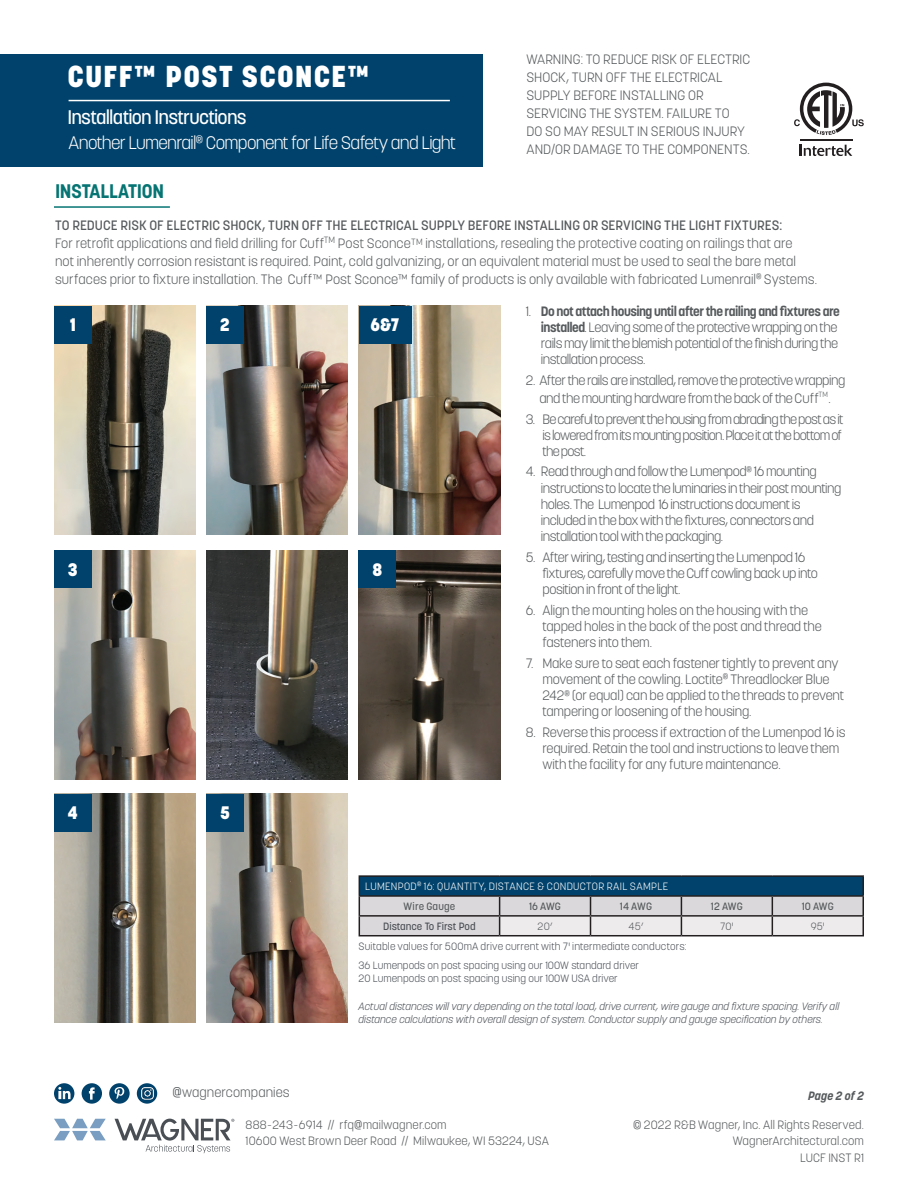
<style>
.page{position:relative;width:918px;height:1188px;background:#fff}
.page>*{position:absolute;margin:0;border:0;box-sizing:border-box;transform-origin:0 0}
.BACK_TITLE{font:800 30px "Korolev";letter-spacing:.04em;color:#fff}
.BACK_TITLE-2{font:500 19.5px "Korolev";letter-spacing:-.04em;color:#fff}
.t1{font:700 19.5px "Korolev";letter-spacing:-.015em;color:#057472}
.BACK_TITLE-3{font:300 18px "Korolev";letter-spacing:-.04em;color:#fff}
.t2{font:800 18px "Korolev";color:#fff}
.Numbered{font:300 13.5px/16.2px "Korolev";letter-spacing:-.015em;color:#565a5c}
.Numbered-2{font:300 13.5px/16.2px "Korolev";letter-spacing:-.035em;color:#565a5c}
.Numbered-3{font:300 13.5px/18px "Korolev";letter-spacing:.005em;color:#565a5c}
.t3{font:300 12px/16.4px "Korolev";letter-spacing:.01em;color:#565a5c}
.t4{font:italic 700 12px "Korolev";color:#565a5c}
.t5{font:italic 300 10.5px/12.6px "Korolev";color:#4a4f55}
.t6{font:300 10.5px "Korolev";color:#4a4f55}
.t7{font:300 10.5px "Korolev";letter-spacing:.03em;color:#fff}
.t8{font:500 10.5px "Korolev";letter-spacing:.01em;color:#565a5c}
.t9{font:500 10.5px "Korolev";color:#4a4f55}
.t10{font:300 10.5px "Korolev";letter-spacing:.015em;color:#565a5c}
.s1{font-weight:500}
.s2{font-weight:700}
</style>
<div class="page">
<svg style="left:82px;top:1083px;width:20px;height:21px"></svg>
<svg style="left:54px;top:1083px;width:20px;height:21px"></svg>
<svg style="left:109px;top:1083px;width:21px;height:21px"></svg>
<svg style="left:54px;top:1119px;width:52px;height:21px"></svg>
<svg style="left:115px;top:1119px;width:119px;height:34px"></svg>
<img style="left:137px;top:1083px;width:28px;height:47px">
<hr style="left:54px;top:206px;width:116px;height:2px;background:#057472">
<hr style="left:359px;top:875px;width:141px;height:2px;background:#231f20">
<hr style="left:500px;top:875px;width:91px;height:2px;background:#231f20">
<hr style="left:591px;top:875px;width:90px;height:2px;background:#231f20">
<hr style="left:681px;top:875px;width:91px;height:2px;background:#231f20">
<hr style="left:772px;top:875px;width:92px;height:2px;background:#231f20">
<svg style="left:359px;top:877px;width:505px;height:58px;background:#8ea1af"></svg>
<hr style="left:359px;top:935px;width:141px;height:1px;background:#231f20">
<hr style="left:500px;top:935px;width:91px;height:1px;background:#231f20">
<hr style="left:591px;top:935px;width:90px;height:1px;background:#231f20">
<hr style="left:681px;top:935px;width:91px;height:1px;background:#231f20">
<hr style="left:772px;top:935px;width:92px;height:1px;background:#231f20">
<img style="left:54px;top:306px;width:141px;height:229px">
<img style="left:54px;top:550px;width:141px;height:229px">
<img style="left:54px;top:794px;width:141px;height:229px">
<img style="left:206px;top:306px;width:142px;height:229px">
<img style="left:206px;top:550px;width:142px;height:229px">
<img style="left:206px;top:794px;width:142px;height:229px">
<img style="left:359px;top:306px;width:141px;height:229px">
<img style="left:359px;top:550px;width:141px;height:229px">
<div style="left:54px;top:306px;width:38px;height:37px;background:#00426b"></div>
<div style="left:54px;top:550px;width:38px;height:38px;background:#00426b"></div>
<div style="left:54px;top:794px;width:38px;height:37px;background:#00426b"></div>
<div style="left:206px;top:794px;width:38px;height:37px;background:#00426b"></div>
<div style="left:206px;top:306px;width:38px;height:37px;background:#00426b"></div>
<div style="left:359px;top:306px;width:52px;height:37px;background:#00426b"></div>
<div style="left:359px;top:550px;width:37px;height:38px;background:#00426b"></div>
<div style="left:0;top:54px;width:482px;height:112px;background:#00426b"></div>
<hr style="left:69px;top:100px;width:381px;height:1px;background:#fff">
<svg style="left:800px;top:145px;width:52px;height:11px"></svg>
<hr style="left:800px;top:139px;width:52px;height:1px;background:#231f20">
<svg style="left:794px;top:83px;width:70px;height:52px"></svg>
<p class="BACK_TITLE" style="left:68px;top:58px;width:303px">CUFF™ POST SCONCE™</p>
<p class="Numbered" style="left:526px;top:50px;width:225px;line-height:18px">WARNING: TO REDUCE RISK OF ELECTRIC<br>SHOCK, TURN OFF THE ELECTRICAL<br>SUPPLY BEFORE INSTALLING OR<br>SERVICING THE SYSTEM. FAILURE TO<br>DO SO MAY RESULT IN SERIOUS INJURY<br>AND/OR DAMAGE TO THE COMPONENTS.</p>
<p class="BACK_TITLE" style="left:55px;top:57px;width:391px">INSTALLATION INSTRUCTIONS</p>
<p class="BACK_TITLE-2" style="left:68px;top:105px;width:181px">Installation Instructions</p>
<p class="BACK_TITLE-3" style="left:69px;top:131px;width:389px">Another Lumenrail<sup>®</sup> Component for Life Safety and Light</p>
<p class="BACK_TITLE-2" style="left:54px;top:105px;width:161px">Cuff™ Post Sconce™</p>
<p class="BACK_TITLE-3" style="left:55px;top:139px;width:389px">Another Lumenrail<sup>®</sup> Component for Life Safety and Light</p>
<p class="t1" style="left:55px;top:179px;width:111px">INSTALLATION</p>
<p class="Numbered-3" style="left:55px;top:216px;width:763px"><span class="s1">TO REDUCE RISK OF ELECTRIC SHOCK, TURN OFF THE ELECTRICAL SUPPLY BEFORE INSTALLING OR SERVICING THE LIGHT FIXTURES:<br></span>For retrofit applications and field drilling for Cuff<sup>TM</sup> Post Sconce<sup>TM</sup> installations, resealing the protective coating on railings that are<br>not inherently corrosion resistant is required. Paint, cold galvanizing, or an equivalent material must be used to seal the bare metal surfaces prior to fixture installation. The Cuff™ Post Sconce™ family of products is only available with fabricated Lumenrail<sup>®</sup> Systems.</p>
<p class="t2" style="left:70px;top:314px;width:8px">1</p>
<p class="t2" style="left:68px;top:558px;width:11px">3</p>
<p class="t2" style="left:220px;top:314px;width:11px">2</p>
<p class="t2" style="left:371px;top:314px;width:30px">6&amp;7</p>
<p class="t2" style="left:373px;top:558px;width:11px">8</p>
<p class="t2" style="left:68px;top:802px;width:11px">4</p>
<p class="t2" style="left:220px;top:802px;width:11px">5</p>
<p class="Numbered-2" style="left:541px;top:303px;width:300px;text-indent:-15px">1. <span class="s2">Do not attach housing until after the railing and fixtures are installed</span>. Leaving some of the protective wrapping on the rails may limit the blemish potential of the finish during the installation process.</p>
<p class="Numbered-2" style="left:526px;top:371px;width:321px;line-height:18px;text-align:center">2. After the rails are installed, remove the protective wrapping and the mounting hardware from the back of the Cuff<sup>TM</sup>.</p>
<p class="Numbered" style="left:542px;top:411px;width:303px;text-align:justify;text-indent:-16px">3. Be careful to prevent the housing from abrading the post as it is lowered from its mounting position. Place it at the bottom of the post.</p>
<p class="Numbered-2" style="left:541px;top:464px;width:302px;text-indent:-15px">4. Read through and follow the Lumenpod<sup>®</sup> 16 mounting instructions to locate the luminaries in their post mounting holes. The Lumenpod 16 instructions document is included in the box with the fixtures, connectors and installation tool with the packaging.</p>
<p class="Numbered-2" style="left:542px;top:549px;width:277px;text-indent:-16px">5. After wiring, testing and inserting the Lumenpod 16 fixtures, carefully move the Cuff cowling back up into position in front of the light.</p>
<p class="Numbered" style="left:542px;top:602px;width:281px;text-indent:-16px">6. Align the mounting holes on the housing with the tapped holes in the back of the post and thread the fasteners into them.</p>
<p class="Numbered" style="left:542px;top:655px;width:303px;text-indent:-16px">7. Make sure to seat each fastener tightly to prevent any movement of the cowling. Loctite<sup>®</sup> Threadlocker Blue 242<sup>®</sup> (or equal) can be applied to the threads to prevent tampering or loosening of the housing.</p>
<p class="Numbered" style="left:542px;top:724px;width:305px;text-indent:-17px">8. Reverse this process if extraction of the Lumenpod 16 is required. Retain the tool and instructions to leave them with the facility for any future maintenance.</p>
<p class="t7" style="left:365px;top:880px;width:304px">LUMENPOD<sup>®</sup> 16: QUANTITY, DISTANCE &amp; CONDUCTOR RAIL SAMPLE</p>
<p class="t8" style="left:404px;top:900px;width:53px">Wire Gauge</p>
<p class="t8" style="left:529px;top:900px;width:33px">16 AWG</p>
<p class="t8" style="left:620px;top:900px;width:34px">14 AWG</p>
<p class="t8" style="left:711px;top:900px;width:33px">12 AWG</p>
<p class="t8" style="left:802px;top:900px;width:34px">10 AWG</p>
<p class="t9" style="left:383px;top:919px;width:94px">Distance To First Pod</p>
<p class="t10" style="left:538px;top:919px;width:16px">20’</p>
<p class="t10" style="left:628px;top:919px;width:17px">45’</p>
<p class="t10" style="left:720px;top:919px;width:15px">70'</p>
<p class="t10" style="left:811px;top:919px;width:16px">95'</p>
<p class="t6" style="left:359px;top:939px;width:330px">Suitable values for 500mA drive current with 7' intermediate conductors:</p>
<p class="t6" style="left:359px;top:959px;width:282px">36 Lumenpods on post spacing using our 100W standard driver</p>
<p class="t6" style="left:359px;top:971px;width:261px">20 Lumenpods on post spacing using our 100W USA driver</p>
<p class="t5" style="left:359px;top:1000px;width:482px">Actual distances will vary depending on the total load, drive current, wire gauge and fixture spacing. Verify all distance calculations with overall design of system. Conductor supply and gauge specification by others.</p>
<p class="Numbered-3" style="left:172px;top:1083px;width:119px">@wagnercompanies</p>
<p class="t4" style="left:808px;top:1088px;width:57px">Page 2 of 2</p>
<p class="t3" style="left:246px;top:1116px;width:305px">888-243-6914 // rfq@mailwagner.com<br>10600 West Brown Deer Road // Milwaukee, WI 53224, USA</p>
<p class="t3" style="left:633px;top:1117px;width:232px;text-align:right">© 2022 R&amp;B Wagner, Inc. All Rights Reserved.<br>WagnerArchitectural.com<br>LUCF INST R1</p>
</div>
